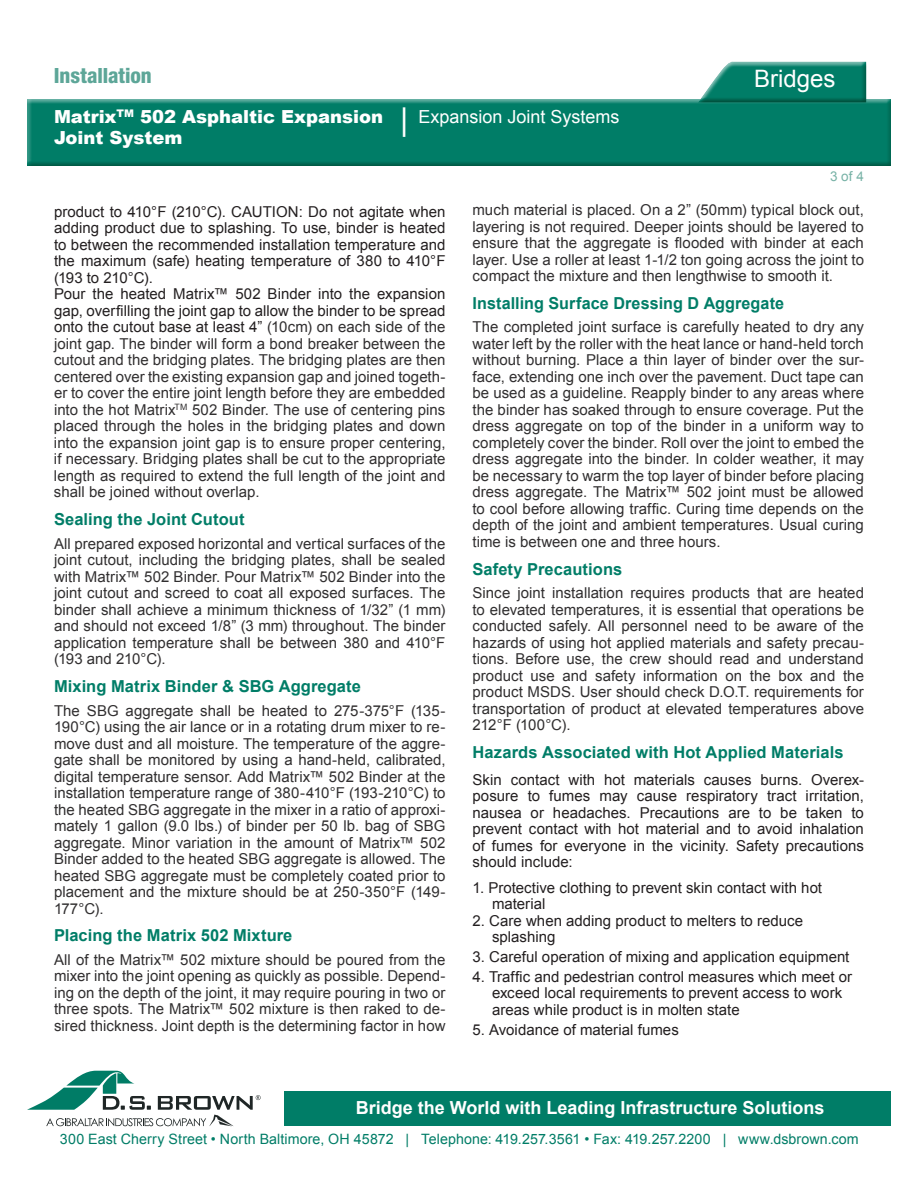
<style>
.page{position:relative;width:918px;height:1188px;background:#fff}
.page>*{position:absolute;margin:0;border:0;box-sizing:border-box;transform-origin:0 0}
.t1{font:24px "Arial";color:#fff}
.t2{font:800 condensed 21px "Helvetica Neue LT Std";letter-spacing:-.005em;color:#5da698}
.t3{font:900 18px/21px "Arial";color:#fff}
.t4{font:700 18px "Arial";color:#fff}
.t5{font:700 16.5px "Arial";letter-spacing:.005em;color:#007d67}
.t6{font:15px/16.5px "Arial";letter-spacing:.005em;color:#312f30;text-align:justify}
.t7{font:15px/16.5px "Arial";letter-spacing:.005em;color:#231f20}
.t8{font:14.25px "Arial";letter-spacing:.005em;color:#007d67}
.t9{font:13.5px "Arial";color:#77b2a6}
.s1{font-weight:400;font-size:31.5px}
.s2{font-weight:400}
.s3{color:#231f20}
</style>
<div class="page">
<div style="left:25px;top:99px;width:867px;height:68px;background:#007d67"></div>
<div style="left:695px;top:61px;width:172px;height:44px;background:#007d67;opacity:.75"></div>
<svg style="left:27px;top:1071px;width:234px;height:55px"></svg>
<div style="left:284px;top:1092px;width:607px;height:34px;background:#007d67"></div>
<h2 class="t2" style="left:54px;top:62px;width:99px">Installation</h2>
<p class="t3" style="left:54px;top:105px;width:567px">Matrix<sup>TM</sup> 502 Asphaltic Expansion <span class="s1">|</span> <span class="s2">Expansion Joint Systems<br></span>Joint System</p>
<h1 class="t1" style="left:754px;top:63px;width:83px">Bridges</h1>
<p class="t9" style="left:830px;top:168px;width:35px">3 of 4</p>
<p class="t6" style="left:54px;top:203px;width:393px;text-align:left"><span class="s3">product to 410°F (210°C). CAUTION: Do not agitate when adding product due to splashing. To use, binder is heated to between the recommended installation temperature and the maximum (safe) heating temperature of 380 to 410°F (193 to 210°C).<br>Pour the heated Matrix™ 502 Binder into the expansion gap, overfilling the joint gap to allow the binder to be spread onto the cutout base at least 4”</span> (10cm) on each side of the joint gap. The binder will form a bond breaker between the cutout and the bridging plates. The bridging plates are then centered over the existing expansion gap and joined togeth&shy;er to cover the entire joint length before they are embedded into the hot Matrix<sup>TM</sup> 502 Binder. The use of centering pins placed through the holes in the bridging plates and down into the expansion joint gap is to ensure proper centering, if necessary. Bridging plates shall be cut to the appropriate length as required to extend the full length of the joint and shall be joined without overlap.</p>
<p class="t5" style="left:54px;top:508px;width:192px">Sealing the Joint Cutout</p>
<p class="t6" style="left:54px;top:535px;width:393px">All prepared exposed horizontal and vertical surfaces of the joint cutout, including the bridging plates, shall be sealed with Matrix™ 502 Binder. Pour Matrix™ 502 Binder into the joint cutout and screed to coat all exposed surfaces. The binder shall achieve a minimum thickness of 1/32” (1 mm) and should not exceed 1/8” (3 mm) throughout. The binder application temperature shall be between 380 and 410°F (193 and 210°C).</p>
<p class="t5" style="left:54px;top:675px;width:309px">Mixing Matrix Binder &amp; SBG Aggregate</p>
<p class="t6" style="left:54px;top:702px;width:393px">The SBG aggregate shall be heated to 275-375°F (135- 190°C) using the air lance or in a rotating drum mixer to re&shy;move dust and all moisture. The temperature of the aggre&shy;gate shall be monitored by using a hand-held, calibrated, digital temperature sensor. Add Matrix™ 502 Binder at the installation temperature range of 380-410°F (193-210°C) to the heated SBG aggregate in the mixer in a ratio of approxi&shy;mately 1 gallon (9.0 lbs.) of binder per 50 lb. bag of SBG aggregate. Minor variation in the amount of Matrix™ 502<br>Binder added to the heated SBG aggregate is allowed. The heated SBG aggregate must be completely coated prior to placement and the mixture should be at 250-350°F (149- 177°C).</p>
<p class="t5" style="left:54px;top:925px;width:240px">Placing the Matrix 502 Mixture</p>
<p class="t6" style="left:54px;top:952px;width:393px">All of the Matrix™ 502 mixture should be poured from the mixer into the joint opening as quickly as possible. Depend&shy;ing on the depth of the joint, it may require pouring in two or three spots. The Matrix™ 502 mixture is then raked to de&shy;sired thickness. Joint depth is the determining factor in how</p>
<p class="t6" style="left:472px;top:202px;width:393px">much material is placed. On a 2” (50mm) typical block out, layering is not required. Deeper joints should be layered to ensure that the aggregate is flooded with binder at each layer. Use a roller at least 1-1/2 ton going across the joint to compact the mixture and then lengthwise to smooth it.</p>
<p class="t5" style="left:472px;top:292px;width:313px">Installing Surface Dressing D Aggregate</p>
<p class="t6" style="left:472px;top:319px;width:393px">The completed joint surface is carefully heated to dry any water left by the roller with the heat lance or hand-held torch without burning. Place a thin layer of binder over the sur&shy;face, extending one inch over the pavement. Duct tape can be used as a guideline. Reapply binder to any areas where the binder has soaked through to ensure coverage. Put the dress aggregate on top of the binder in a uniform way to completely cover the binder. Roll over the joint to embed the dress aggregate into the binder. In colder weather, it may be necessary to warm the top layer of binder before placing dress aggregate. The Matrix™ 502 joint must be allowed to cool before allowing traffic. Curing time depends on the depth of the joint and ambient temperatures. Usual curing time is between one and three hours.</p>
<p class="t5" style="left:472px;top:558px;width:151px">Safety Precautions</p>
<p class="t6" style="left:472px;top:585px;width:393px">Since joint installation requires products that are heated to elevated temperatures, it is essential that operations be conducted safely. All personnel need to be aware of the hazards of using hot applied materials and safety precau&shy;tions. Before use, the crew should read and understand product use and safety information on the box and the product MSDS. User should check D.O.T. requirements for transportation of product at elevated temperatures above 212°F (100°C).</p>
<p class="t5" style="left:472px;top:742px;width:373px">Hazards Associated with Hot Applied Materials</p>
<p class="t7" style="left:472px;top:771px;width:393px;text-align:justify">Skin contact with hot materials causes burns. Overex&shy;posure to fumes may cause respiratory tract irritation, nausea or headaches. Precautions are to be taken to prevent contact with hot material and to avoid inhalation of fumes for everyone in the vicinity. Safety precautions should include:</p>
<p class="t7" style="left:492px;top:880px;width:332px;text-indent:-20px">1. Protective clothing to prevent skin contact with hot material</p>
<p class="t7" style="left:492px;top:913px;width:313px;text-indent:-20px">2. Care when adding product to melters to reduce splashing</p>
<p class="t7" style="left:472px;top:949px;width:378px">3. Careful operation of mixing and application equipment</p>
<p class="t7" style="left:492px;top:969px;width:362px;text-indent:-20px">4. Traffic and pedestrian control measures which meet or exceed local requirements to prevent access to work areas while product is in molten state</p>
<p class="t7" style="left:472px;top:1021px;width:208px">5. Avoidance of material fumes</p>
<p class="t4" style="left:356px;top:1096px;width:470px">Bridge the World with Leading Infrastructure Solutions</p>
<p class="t8" style="left:60px;top:1130px;width:800px">300 East Cherry Street • North Baltimore, OH 45872 | Telephone: 419.257.3561 • Fax: 419.257.2200 | www.dsbrown.com</p>
</div>
